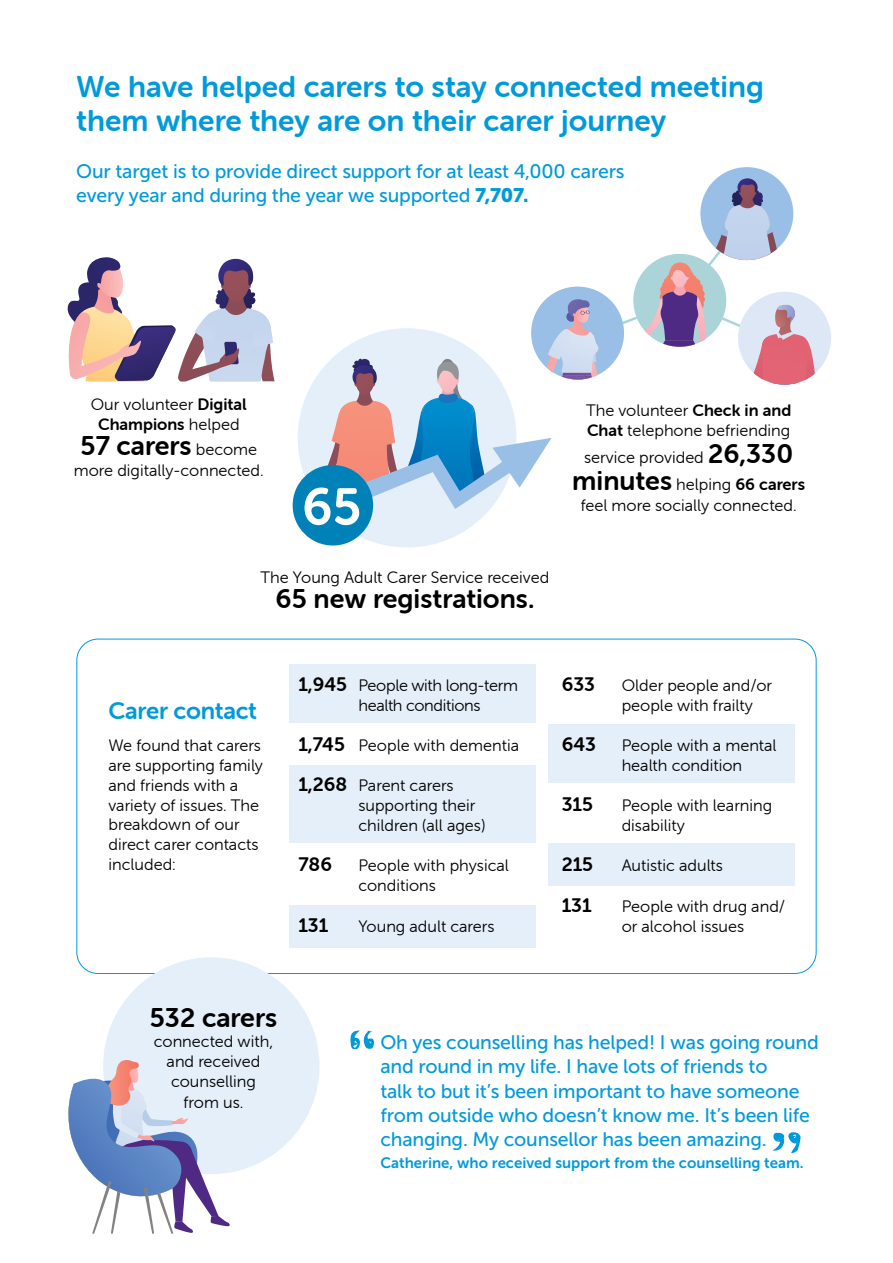
<style>
.page{position:relative;width:893px;height:1263px;background:#fff}
.page>*{position:absolute;margin:0;border:0;box-sizing:border-box;transform-origin:0 0}
.t1{font:51.15px "Museo Sans Rounded 700";color:#fff}
.t2{font:30px/34.5px "Museo Sans Rounded 700";color:#009ada}
.t3{font:27px "Museo Sans Rounded 700";color:#000}
.t4{font:24px "Museo Sans Rounded 700";letter-spacing:-.01em;color:#009ada}
.t5{font:19.5px/24px "Museo Sans 500";letter-spacing:-.01em;color:#009ada}
.t6{font:19.5px "Museo Sans Rounded 700";color:#000}
.t7{font:16.5px/19.8px "Museo Sans Rounded 300";color:#000}
.t8{font:16.5px/19.8px "Museo Sans Rounded 300";letter-spacing:-.02em;color:#000}
.t9{font:16.5px "Museo Sans Rounded 700";color:#000}
.t10{font:15px "Museo Sans 700";color:#009ada}
.s1{font-family:"Museo Sans 900"}
.s2{font-family:"Museo Sans Rounded 700"}
.s3{font-family:"Museo Sans Rounded 300"}
.s4{font-family:"Museo Sans Rounded 300";font-size:16.5px}
.s5{font-family:"Museo Sans Rounded 700";font-size:27px}
.s6{font-size:27px}
.s7{font-family:"Museo Sans Rounded 700";font-size:19.5px}
</style>
<div class="page">
<div style="left:289px;top:664px;width:247px;height:59px;background:#e5eff9"></div>
<div style="left:548px;top:724px;width:247px;height:58px;background:#e5eff9"></div>
<div style="left:289px;top:765px;width:247px;height:78px;background:#e5eff9"></div>
<div style="left:289px;top:905px;width:247px;height:43px;background:#e5eff9"></div>
<div style="left:548px;top:843px;width:247px;height:43px;background:#e5eff9"></div>
<svg style="left:67px;top:257px;width:208px;height:124px"></svg>
<div style="left:700px;top:167px;width:93px;height:93px;background:#99bfe6;border-radius:50%"></div>
<div style="left:738px;top:292px;width:93px;height:93px;background:#dee7f5;border-radius:46px"></div>
<svg style="left:772px;top:1132px;width:29px;height:21px"></svg>
<svg style="left:350px;top:1030px;width:24px;height:19px"></svg>
<div style="left:103px;top:957px;width:216px;height:217px;background:#e5eff9;border-radius:50%"></div>
<svg style="left:68px;top:1060px;width:163px;height:173px"></svg>
<div style="left:298px;top:328px;width:218px;height:219px;background:#e5eff9;border-radius:50%"></div>
<svg style="left:312px;top:178px;width:503px;height:341px"></svg>
<div style="left:293px;top:465px;width:80px;height:80px;background:#0081b7;border-radius:50%"></div>
<h2 class="t2" style="left:76px;top:69px;width:689px">We have helped carers to stay connected meeting them where they are on their carer journey</h2>
<p class="t5" style="left:76px;top:160px;width:550px">Our target is to provide direct support for at least 4,000 carers every year and during the year we supported <span class="s1">7,707.</span></p>
<p class="t7" style="left:91px;top:394px;width:158px">Our volunteer <span class="s2">Digital</span></p>
<p class="t9" style="left:98px;top:415px;width:143px">Champions <span class="s3">helped</span></p>
<h3 class="t3" style="left:81px;top:431px;width:178px">57 carers <span class="s4">become</span></h3>
<p class="t7" style="left:74px;top:460px;width:191px">more digitally-connected.</p>
<h1 class="t1" style="left:302px;top:478px;width:61px">65</h1>
<p class="t7" style="left:261px;top:567px;width:290px">The Young Adult Carer Service received</p>
<h3 class="t3" style="left:276px;top:584px;width:260px">65 new registrations.</h3>
<p class="t7" style="left:586px;top:400px;width:207px;line-height:20.2px">The volunteer <span class="s2">Check in and<br>Chat</span> telephone befriending</p>
<p class="t7" style="left:584px;top:448px;width:210px">service provided <span class="s5">26,330</span></p>
<p class="t9" style="left:572px;top:475px;width:234px"><span class="s6">minutes</span> <span class="s3">helping</span> 66 carers</p>
<p class="t7" style="left:581px;top:495px;width:218px">feel more socially connected.</p>
<h3 class="t4" style="left:108px;top:697px;width:150px">Carer contact</h3>
<p class="t7" style="left:108px;top:736px;width:156px">We found that carers are supporting family and friends with a variety of issues. The breakdown of our direct carer contacts included:</p>
<p class="t8" style="left:358px;top:675px;width:161px;text-indent:-60px"><span class="s7">1,945</span> People with long-term health conditions</p>
<p class="t7" style="left:298px;top:735px;width:222px"><span class="s7">1,745</span> People with dementia</p>
<p class="t7" style="left:358px;top:776px;width:129px;text-indent:-60px"><span class="s7">1,268</span> Parent carers supporting their children (all ages)</p>
<p class="t6" style="left:298px;top:854px;width:35px">786</p>
<p class="t7" style="left:358px;top:856px;width:152px">People with physical conditions</p>
<p class="t6" style="left:298px;top:914px;width:32px">131</p>
<p class="t7" style="left:358px;top:916px;width:138px">Young adult carers</p>
<p class="t6" style="left:562px;top:673px;width:35px">633</p>
<p class="t7" style="left:622px;top:675px;width:152px">Older people and/or people with frailty</p>
<p class="t6" style="left:562px;top:733px;width:36px">643</p>
<p class="t7" style="left:622px;top:735px;width:156px">People with a mental health condition</p>
<p class="t6" style="left:562px;top:793px;width:33px">315</p>
<p class="t7" style="left:622px;top:796px;width:152px">People with learning disability</p>
<p class="t6" style="left:562px;top:854px;width:33px">215</p>
<p class="t7" style="left:622px;top:856px;width:103px">Autistic adults</p>
<p class="t6" style="left:562px;top:894px;width:32px">131</p>
<p class="t7" style="left:622px;top:896px;width:165px">People with drug and/ or alcohol issues</p>
<h3 class="t3" style="left:150px;top:1002px;width:129px">532 carers</h3>
<p class="t7" style="left:154px;top:1031px;width:121px;line-height:20.2px;text-align:center">connected with, and received counselling from us.</p>
<p class="t5" style="left:380px;top:1031px;width:440px">Oh yes counselling has helped! I was going round and round in my life. I have lots of friends to<br>talk to but it’s been important to have someone from outside who doesn’t know me. It’s been life changing. My counsellor has been amazing.</p>
<p class="t10" style="left:380px;top:1154px;width:425px">Catherine, who received support from the counselling team.</p>
</div>
